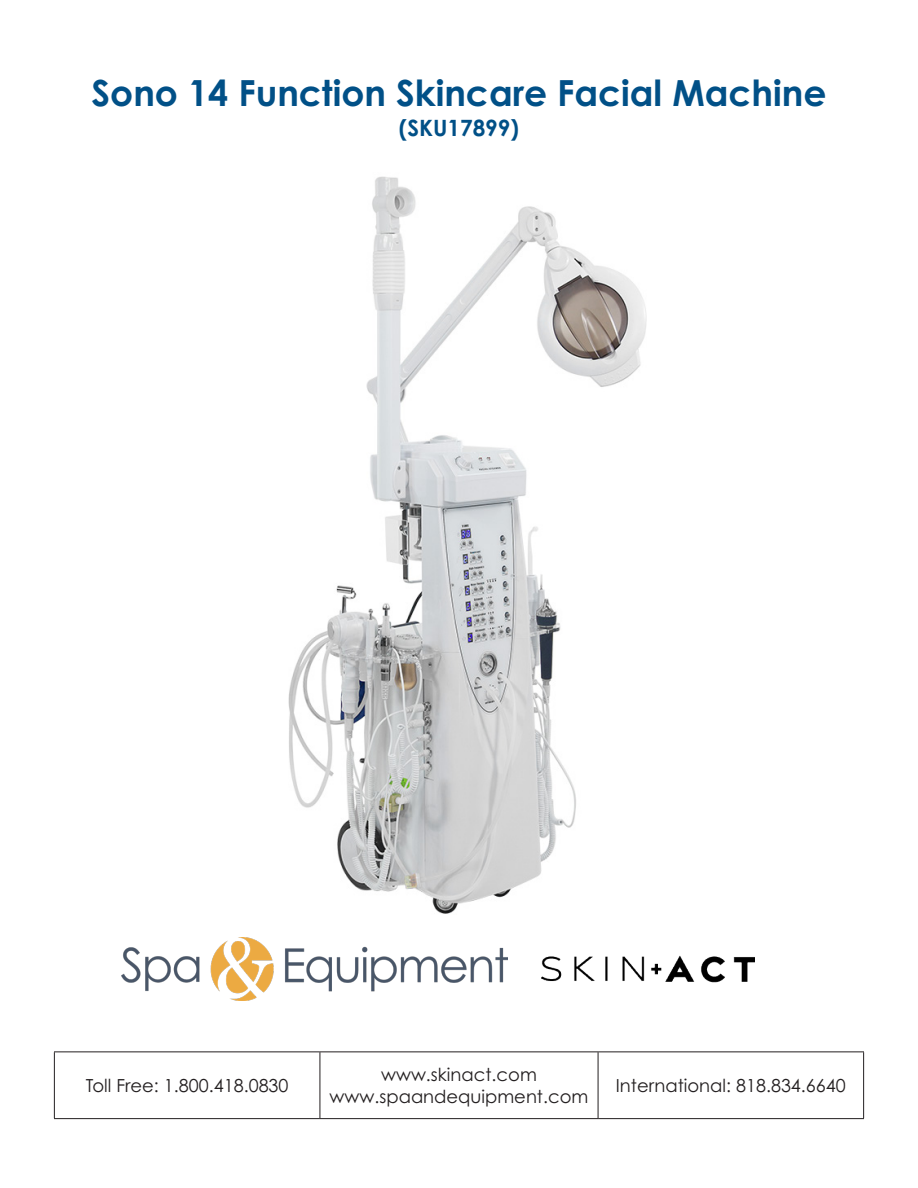
<style>
.page{position:relative;width:918px;height:1188px;background:#fff}
.page>*{position:absolute;margin:0;border:0;box-sizing:border-box;transform-origin:0 0}
.t1{font:700 36px "Century Gothic Pro";color:#015087}
.t2{font:700 22.5px "Century Gothic Pro";color:#015087}
.t3{font:18px "Century Gothic Pro";color:#231f20}
</style>
<div class="page">
<hr style="left:54px;top:1051px;width:266px;height:1px;background:#231f20">
<hr style="left:54px;top:1052px;width:1px;height:66px;background:#231f20">
<hr style="left:320px;top:1051px;width:278px;height:1px;background:#231f20">
<hr style="left:320px;top:1052px;width:1px;height:66px;background:#231f20">
<hr style="left:598px;top:1051px;width:266px;height:1px;background:#231f20">
<hr style="left:598px;top:1052px;width:1px;height:66px;background:#231f20">
<hr style="left:863px;top:1052px;width:1px;height:66px;background:#231f20">
<hr style="left:54px;top:1118px;width:266px;height:1px;background:#231f20">
<hr style="left:320px;top:1118px;width:278px;height:1px;background:#231f20">
<hr style="left:598px;top:1118px;width:266px;height:1px;background:#231f20">
<img style="left:288px;top:176px;width:359px;height:738px">
<img style="left:542px;top:955px;width:212px;height:28px">
<img style="left:122px;top:938px;width:385px;height:62px">
<p class="t1" style="left:92px;top:71px;width:736px">Sono 14 Function Skincare Facial Machine</p>
<p class="t2" style="left:399px;top:114px;width:122px">(SKU17899)</p>
<p class="t3" style="left:86px;top:1074px;width:204px">Toll Free: 1.800.418.0830</p>
<p class="t3" style="left:381px;top:1064px;width:157px">www.skinact.com</p>
<p class="t3" style="left:330px;top:1085px;width:260px">www.spaandequipment.com</p>
<p class="t3" style="left:616px;top:1074px;width:231px">International: 818.834.6640</p>
</div>
